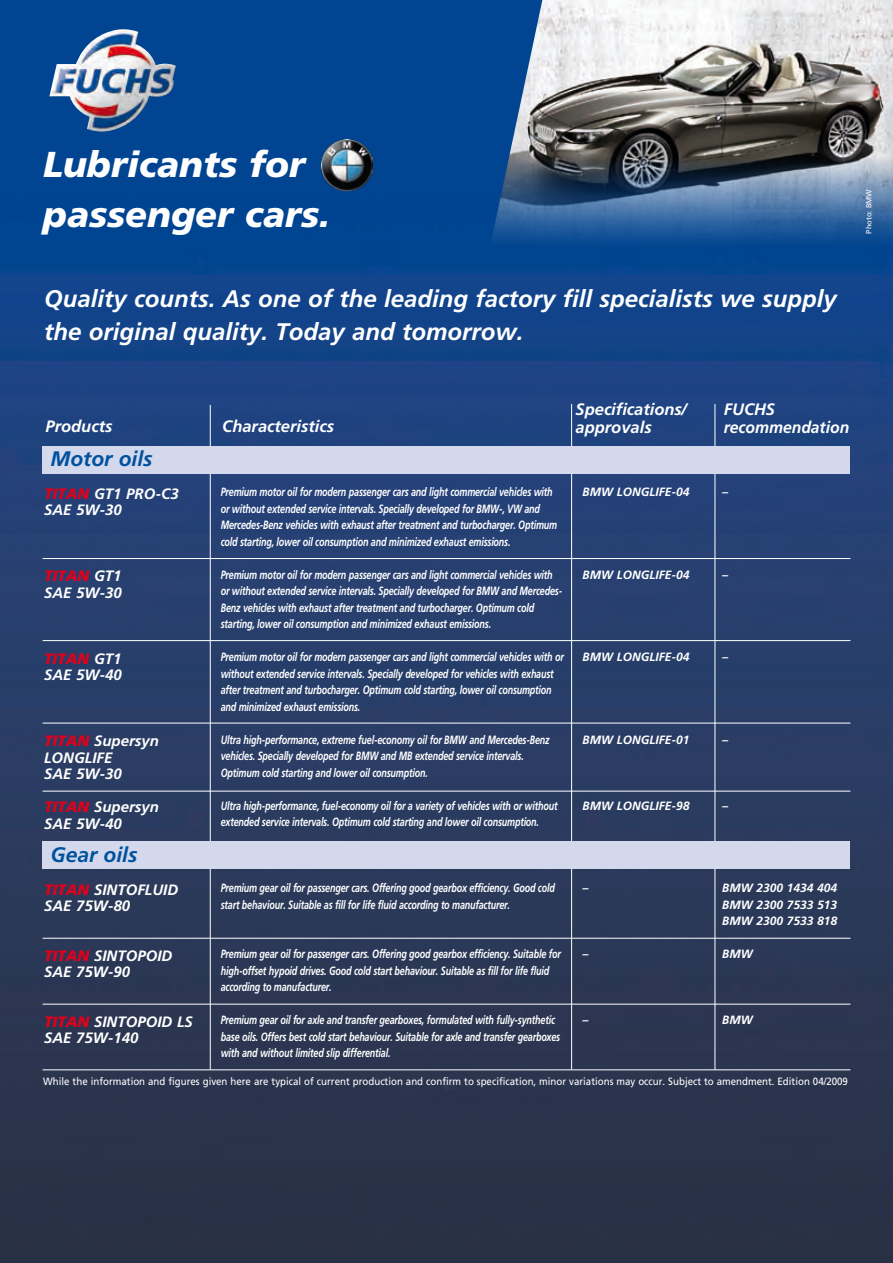
<style>
.page{position:relative;width:893px;height:1263px;background:#fff}
.page>*{position:absolute;margin:0;border:0;box-sizing:border-box;transform-origin:0 0}
.t1{font:italic 900 36px/49.5px "Frutiger LT Std";color:#fff}
.t2{font:italic 700 24px/33px "Frutiger LT Std";color:#fff}
.t3{font:italic 700 21px "Frutiger LT Std";color:#00519e}
.t4{font:italic 700 16.5px/18px "Frutiger LT Std";color:#fff}
.t5{font:italic 700 15px/16.5px "Frutiger LT Std";color:#fff}
.t6{font:italic 700 12px/16.5px "Frutiger LT Std";letter-spacing:-.02em;color:#fff;scale:.75 1}
.t7{font:italic 700 12px "Frutiger LT Std";color:#fff}
.t8{font:italic 700 12px/16.5px "Frutiger LT Std";letter-spacing:-.02em;color:#fff;text-align:justify}
.t9{font:10.5px "Frutiger LT Std";color:#fff;scale:.92 1}
.t10{font:7.5px "Frutiger LT Std";color:#fff}
.s1{font-weight:900;color:#e2001a}
</style>
<div class="page">
<img style="left:0;top:0;width:893px;height:1263px">
<img style="left:49px;top:29px;width:127px;height:103px">
<hr style="left:210px;top:405px;width:1px;height:664px;background:#fff">
<hr style="left:43px;top:558px;width:807px;height:1px;background:#fff">
<hr style="left:43px;top:640px;width:807px;height:1px;background:#fff">
<hr style="left:43px;top:791px;width:807px;height:1px;background:#fff">
<hr style="left:43px;top:938px;width:807px;height:1px;background:#fff">
<img style="left:490px;top:0;width:403px;height:247px">
<hr style="left:715px;top:404px;width:1px;height:665px;background:#fff">
<hr style="left:571px;top:404px;width:1px;height:665px;background:#fff">
<hr style="left:43px;top:1069px;width:807px;height:1px;background:#fff">
<hr style="left:43px;top:1004px;width:807px;height:1px;background:#fff">
<hr style="left:43px;top:723px;width:807px;height:1px;background:#fff">
<div style="left:43px;top:841px;width:807px;height:28px;background:#d3d8ec"></div>
<div style="left:43px;top:446px;width:807px;height:28px;background:#d3d8ec"></div>
<img style="left:322px;top:140px;width:50px;height:50px">
<h1 class="t1" style="left:43px;top:140px;width:289px">Lubricants for passenger cars.</h1>
<h2 class="t2" style="left:44px;top:282px;width:794px">Quality counts. As one of the leading factory fill specialists we supply the original quality. Today and tomorrow.</h2>
<p class="t10" style="left:864px;top:234px;width:46px;rotate:-90deg">Photo: BMW</p>
<h3 class="t4" style="left:46px;top:418px;width:68px">Products</h3>
<h3 class="t4" style="left:222px;top:418px;width:113px">Characteristics</h3>
<h3 class="t4" style="left:576px;top:400px;width:112px">Specifications/ approvals</h3>
<h3 class="t4" style="left:724px;top:400px;width:127px">FUCHS recommendation</h3>
<h3 class="t3" style="left:51px;top:447px;width:104px">Motor oils</h3>
<p class="t5" style="left:44px;top:485px;width:136px"><span class="s1">TITAN</span> GT1 PRO-C3<br>SAE 5W-30</p>
<p class="t5" style="left:44px;top:568px;width:79px"><span class="s1">TITAN</span> GT1<br>SAE 5W-30</p>
<p class="t5" style="left:44px;top:650px;width:79px"><span class="s1">TITAN</span> GT1<br>SAE 5W-40</p>
<p class="t5" style="left:44px;top:733px;width:117px"><span class="s1">TITAN</span> Supersyn<br>LONGLIFE<br>SAE 5W-30</p>
<p class="t5" style="left:44px;top:799px;width:117px"><span class="s1">TITAN</span> Supersyn<br>SAE 5W-40</p>
<p class="t6" style="left:221px;top:484px;width:450px">Premium motor oil for modern passenger cars and light commercial vehicles with or without extended service intervals. Specially developed for BMW-, VW and Mercedes-Benz vehicles with exhaust after treatment and turbocharger. Optimum cold starting, lower oil consumption and minimized exhaust emissions.</p>
<p class="t6" style="left:221px;top:566px;width:457px">Premium motor oil for modern passenger cars and light commercial vehicles with or without extended service intervals. Specially developed for BMW and Mercedes-Benz vehicles with exhaust after treatment and turbocharger. Optimum cold starting, lower oil consumption and minimized exhaust emissions.</p>
<p class="t6" style="left:221px;top:649px;width:459px">Premium motor oil for modern passenger cars and light commercial vehicles with or without extended service intervals. Specially developed for vehicles with exhaust after treatment and turbocharger. Optimum cold starting, lower oil consumption and minimized exhaust emissions.</p>
<p class="t6" style="left:221px;top:731px;width:440px">Ultra high-performance, extreme fuel-economy oil for BMW and Mercedes-Benz vehicles. Specially developed for BMW and MB extended service intervals.<br>Optimum cold starting and lower oil consumption.</p>
<p class="t6" style="left:221px;top:797px;width:451px">Ultra high-performance, fuel-economy oil for a variety of vehicles with or without extended service intervals. Optimum cold starting and lower oil consumption.</p>
<p class="t7" style="left:583px;top:485px;width:109px">BMW LONGLIFE-04</p>
<p class="t7" style="left:583px;top:568px;width:109px">BMW LONGLIFE-04</p>
<p class="t7" style="left:583px;top:650px;width:109px">BMW LONGLIFE-04</p>
<p class="t7" style="left:583px;top:733px;width:109px">BMW LONGLIFE-01</p>
<p class="t7" style="left:583px;top:799px;width:109px">BMW LONGLIFE-98</p>
<p class="t8" style="left:722px;top:484px;width:7px">–</p>
<p class="t8" style="left:722px;top:566px;width:7px">–</p>
<p class="t8" style="left:722px;top:649px;width:7px">–</p>
<p class="t8" style="left:722px;top:731px;width:7px">–</p>
<p class="t8" style="left:722px;top:797px;width:7px">–</p>
<h3 class="t3" style="left:51px;top:842px;width:88px">Gear oils</h3>
<p class="t5" style="left:44px;top:881px;width:136px"><span class="s1">TITAN</span> SINTOFLUID<br>SAE 75W-80</p>
<p class="t5" style="left:44px;top:947px;width:130px"><span class="s1">TITAN</span> SINTOPOID<br>SAE 75W-90</p>
<p class="t5" style="left:44px;top:1013px;width:150px"><span class="s1">TITAN</span> SINTOPOID LS<br>SAE 75W-140</p>
<p class="t6" style="left:221px;top:880px;width:447px">Premium gear oil for passenger cars. Offering good gearbox efficiency. Good cold start behaviour. Suitable as fill for life fluid according to manufacturer.</p>
<p class="t6" style="left:221px;top:946px;width:455px">Premium gear oil for passenger cars. Offering good gearbox efficiency. Suitable for high-offset hypoid drives. Good cold start behaviour. Suitable as fill for life fluid according to manufacturer.</p>
<p class="t6" style="left:221px;top:1012px;width:454px">Premium gear oil for axle and transfer gearboxes, formulated with fully-synthetic base oils. Offers best cold start behaviour. Suitable for axle and transfer gearboxes with and without limited slip differential.</p>
<p class="t8" style="left:583px;top:880px;width:7px">–</p>
<p class="t8" style="left:583px;top:946px;width:7px">–</p>
<p class="t8" style="left:583px;top:1012px;width:7px">–</p>
<p class="t8" style="left:722px;top:880px;width:117px">BMW 2300 1434 404<br>BMW 2300 7533 513<br>BMW 2300 7533 818</p>
<p class="t8" style="left:722px;top:946px;width:32px">BMW</p>
<p class="t8" style="left:722px;top:1012px;width:32px">BMW</p>
<p class="t9" style="left:43px;top:1075px;width:876px">While the information and figures given here are typical of current production and confirm to specification, minor variations may occur. Subject to amendment. Edition 04/2009</p>
</div>
